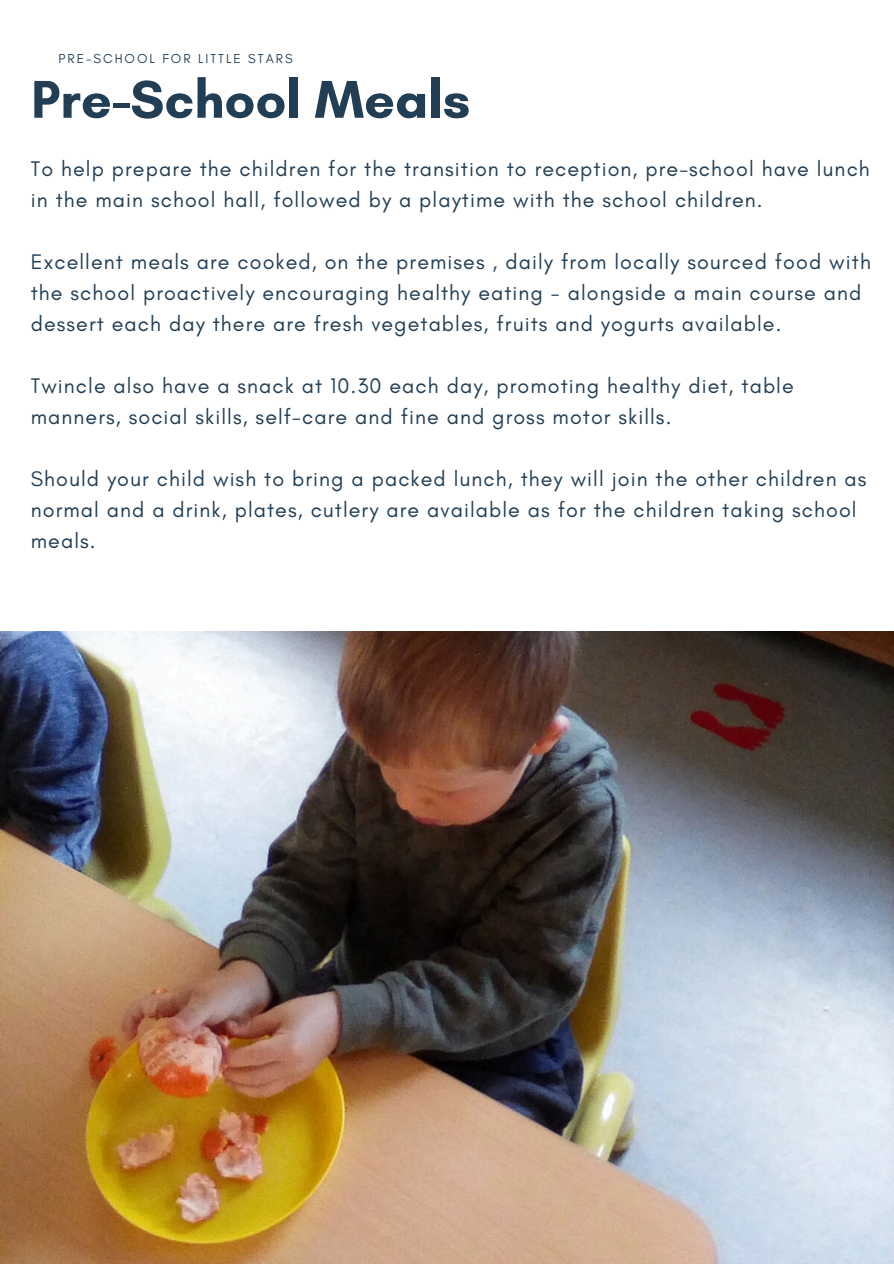
<style>
.page{position:relative;width:894px;height:1264px;background:#fff}
.page>*{position:absolute;margin:0;border:0;box-sizing:border-box;transform-origin:0 0}
.t1{font:700 54.15px "Glacial Indifference";color:#223e55}
.t2{font:21.45px/31px "Glacial Indifference";letter-spacing:.05em;color:#223e55}
.t3{font:13.2px "Glacial Indifference";letter-spacing:.15em;color:#223e55}
</style>
<div class="page">
<img style="left:0;top:631px;width:893px;height:632px">
<h2 class="t3" style="left:58px;top:50px;width:235px">PRE-SCHOOL FOR LITTLE STARS</h2>
<p class="t1" style="left:31px;top:66px;width:440px">Pre-School Meals</p>
<h1 class="t2" style="left:31px;top:152px;width:840px">To help prepare the children for the transition to reception, pre-school have lunch in the main school hall, followed by a playtime with the school children.</h1>
<h2 class="t2" style="left:31px;top:246px;width:841px">Excellent meals are cooked, on the premises , daily from locally sourced food with the school proactively encouraging healthy eating - alongside a main course and dessert each day there are fresh vegetables, fruits and yogurts available.</h2>
<h2 class="t2" style="left:31px;top:370px;width:764px">Twincle also have a snack at 10.30 each day, promoting healthy diet, table manners, social skills, self-care and fine and gross motor skills.</h2>
<h2 class="t2" style="left:31px;top:463px;width:837px">Should your child wish to bring a packed lunch, they will join the other children as normal and a drink, plates, cutlery are available as for the children taking school meals.</h2>
</div>
